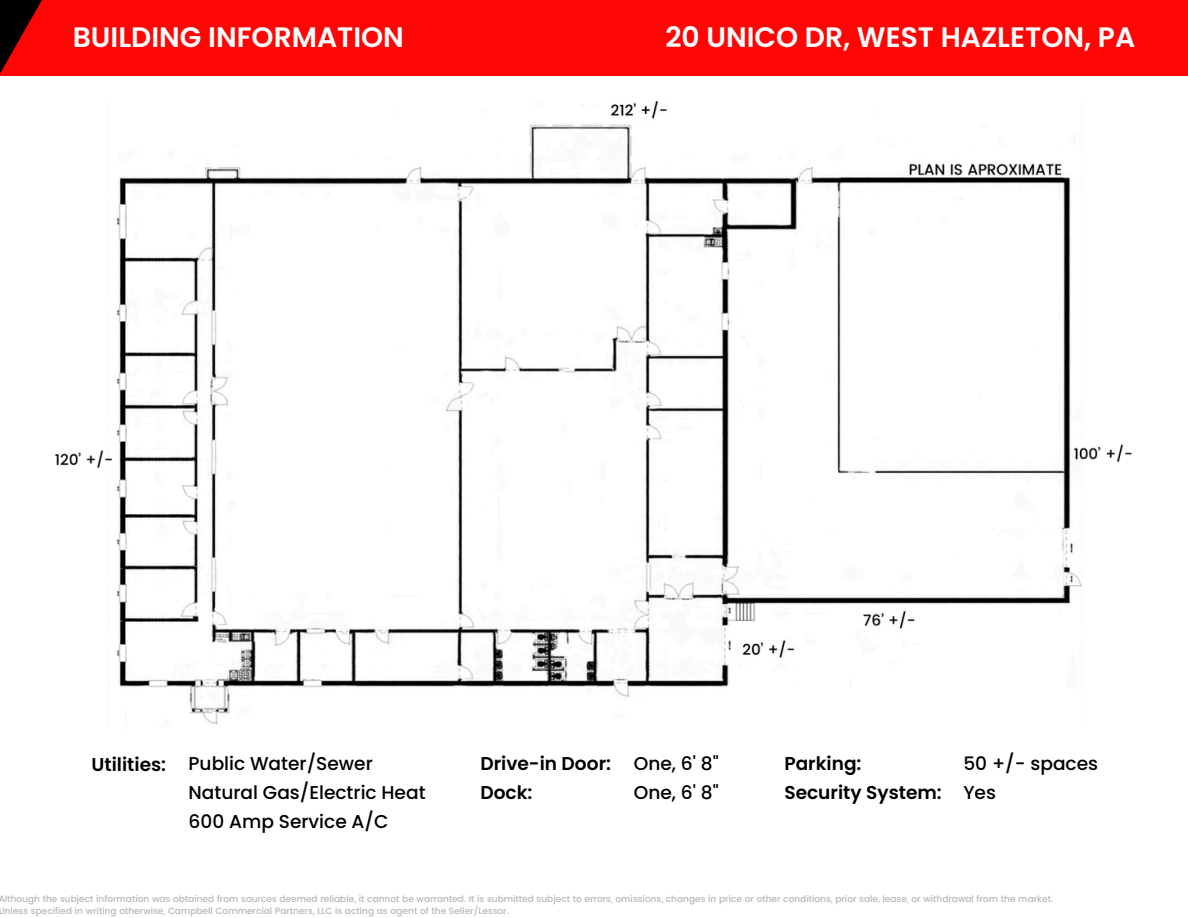
<style>
.page{position:relative;width:1188px;height:918px;background:#fff}
.page>*{position:absolute;margin:0;border:0;box-sizing:border-box;transform-origin:0 0}
.t1{font:600 28.05px "Poppins";color:#fff}
.t2{font:500 18.6px/29.1px "Poppins";color:#000}
.t3{font:600 18.6px/29.1px "Poppins";color:#000}
.t4{font:500 9px/12px "Poppins";color:#b7b7b7}
</style>
<div class="page">
<div style="left:0;top:0;width:1188px;height:76px;background:#ff0503"></div>
<svg style="left:0;top:0;width:42px;height:74px"></svg>
<img style="left:55px;top:101px;width:1077px;height:624px">
<p class="t1" style="left:73px;top:18px;width:333px">BUILDING INFORMATION</p>
<h1 class="t1" style="left:665px;top:18px;width:471px">20 UNICO DR, WEST HAZLETON, PA</h1>
<h2 class="t3" style="left:92px;top:750px;width:76px">Utilities:</h2>
<h2 class="t2" style="left:189px;top:749px;width:239px">Public Water/Sewer<br>Natural Gas/Electric Heat<br>600 Amp Service A/C</h2>
<p class="t3" style="left:480px;top:749px;width:132px">Drive-in Door:<br>Dock:</p>
<h2 class="t2" style="left:634px;top:749px;width:86px">One, 6' 8"<br>One, 6' 8"</h2>
<h2 class="t3" style="left:784px;top:749px;width:159px">Parking:<br>Security System:</h2>
<h2 class="t2" style="left:963px;top:749px;width:136px">50 +/- spaces<br>Yes</h2>
<h2 class="t4" style="left:-1px;top:893px;width:1056px">Although the subject information was obtained from sources deemed reliable, it cannot be warranted. It is submitted subject to errors, omissions, changes in price or other conditions, prior sale, lease, or withdrawal from the market.<br>Unless specified in writing otherwise, Campbell Commercial Partners, LLC is acting as agent of the Seller/Lessor.</h2>
</div>
